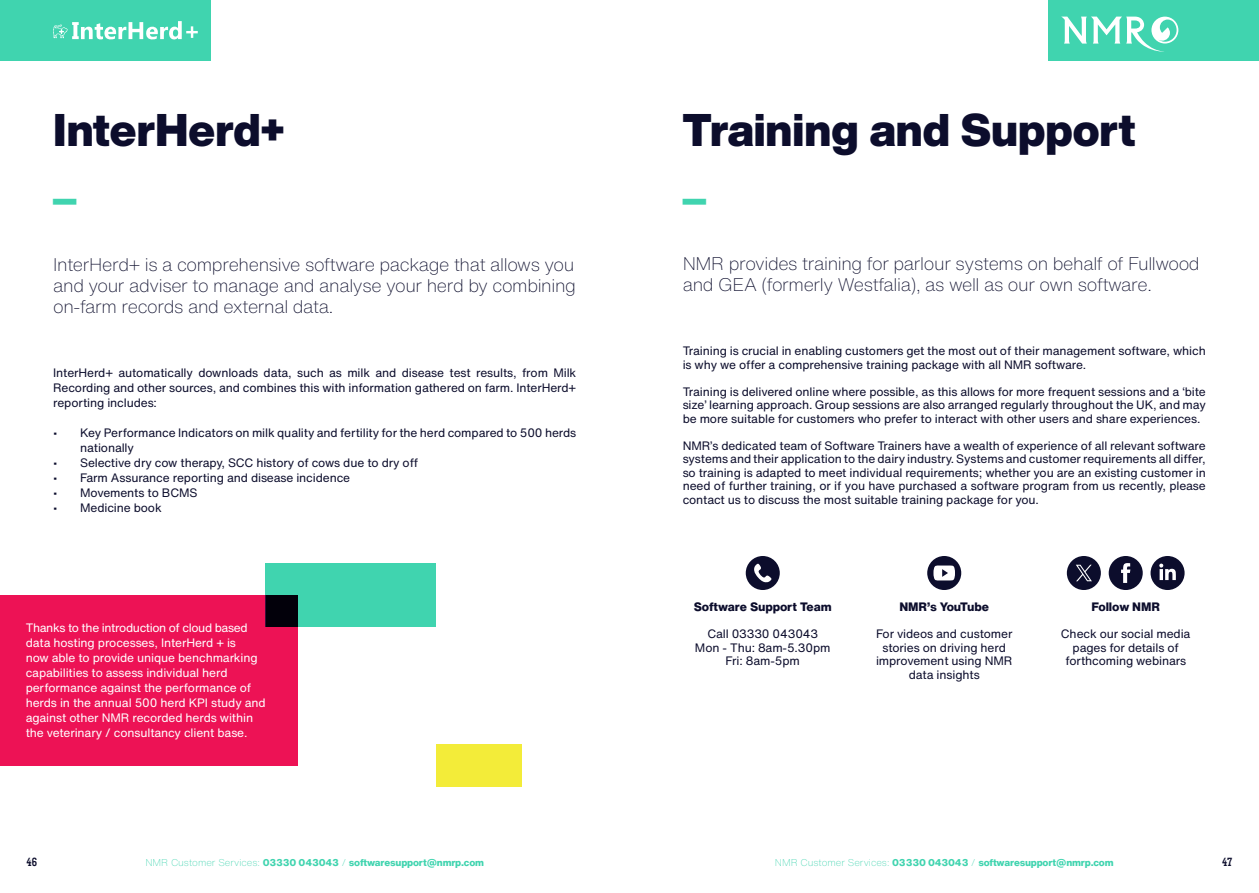
<style>
.page{position:relative;width:1259px;height:893px;background:#fff}
.page>*{position:absolute;margin:0;border:0;box-sizing:border-box;transform-origin:0 0}
.t1{font:900 45px "Helvetica Now Display";color:#0c0d2c}
.t2{font:900 45px "Helvetica Now Display";color:#40d4af}
.t3{font:200 18px/21px "Helvetica Now Text";letter-spacing:-.02em;color:#0c0d2c;text-align:justify}
.t4{font:12px/13.5px "Helvetica Now Text";letter-spacing:-.01em;color:#0c0d2c;text-align:justify}
.t5{font:12px/15px "Helvetica Now Text";letter-spacing:-.01em;color:#fff}
.t6{font:800 12px "Helvetica Now Text";letter-spacing:-.01em;color:#0c0d2c}
.t7{font:12px "Mono 45 Headline";color:#0c0d2c}
.t8{font:800 9.75px "Helvetica Now Text";letter-spacing:-.02em;color:#40d4af}
.s1{font-weight:200}
</style>
<div class="page">
<div style="left:0;top:0;width:210px;height:61px;background:#40d4af"></div>
<svg style="left:53px;top:21px;width:145px;height:19px"></svg>
<div style="left:1048px;top:0;width:211px;height:61px;background:#40d4af"></div>
<svg style="left:1062px;top:17px;width:116px;height:35px"></svg>
<svg style="left:746px;top:556px;width:34px;height:34px"></svg>
<svg style="left:927px;top:556px;width:34px;height:34px"></svg>
<svg style="left:1066px;top:556px;width:35px;height:34px"></svg>
<svg style="left:1108px;top:556px;width:34px;height:34px"></svg>
<svg style="left:1150px;top:556px;width:34px;height:34px"></svg>
<div style="left:0;top:595px;width:298px;height:170px;background:#ed1255"></div>
<div style="left:266px;top:563px;width:170px;height:64px;background:#40d4af"></div>
<div style="left:266px;top:595px;width:32px;height:32px;background:#02000a"></div>
<div style="left:436px;top:744px;width:85px;height:43px;background:#f3ec39"></div>
<p class="t1" style="left:53px;top:98px;width:233px">InterHerd+</p>
<p class="t2" style="left:53px;top:149px;width:25px">_</p>
<p class="t3" style="left:53px;top:253px;width:524px">InterHerd+ is a comprehensive software package that allows you and your adviser to manage and analyse your herd by combining on-farm records and external data.</p>
<p class="t4" style="left:53px;top:365px;width:525px;line-height:15px">InterHerd+ automatically downloads data, such as milk and disease test results, from Milk Recording and other sources, and combines this with information gathered on farm. InterHerd+ reporting includes:</p>
<p class="t4" style="left:80px;top:425px;width:497px;line-height:15px;text-indent:-27px">• Key Performance Indicators on milk quality and fertility for the herd compared to 500 herds nationally</p>
<p class="t4" style="left:53px;top:455px;width:366px">• Selective dry cow therapy, SCC history of cows due to dry off</p>
<p class="t4" style="left:53px;top:470px;width:298px">• Farm Assurance reporting and disease incidence</p>
<p class="t4" style="left:53px;top:485px;width:146px">• Movements to BCMS</p>
<p class="t4" style="left:53px;top:500px;width:110px">• Medicine book</p>
<p class="t5" style="left:26px;top:620px;width:241px">Thanks to the introduction of cloud based data hosting processes, InterHerd + is<br>now able to provide unique benchmarking capabilities to assess individual herd performance against the performance of herds in the annual 500 herd KPI study and against other NMR recorded herds within the veterinary / consultancy client base.</p>
<p class="t1" style="left:682px;top:98px;width:454px">Training and Support</p>
<p class="t2" style="left:682px;top:149px;width:25px">_</p>
<p class="t3" style="left:682px;top:252px;width:518px">NMR provides training for parlour systems on behalf of Fullwood and GEA (formerly Westfalia), as well as our own software.</p>
<p class="t4" style="left:682px;top:344px;width:525px">Training is crucial in enabling customers get the most out of their management software, which is why we offer a comprehensive training package with all NMR software.</p>
<p class="t4" style="left:682px;top:384px;width:525px">Training is delivered online where possible, as this allows for more frequent sessions and a ‘bite size’ learning approach. Group sessions are also arranged regularly throughout the UK, and may be more suitable for customers who prefer to interact with other users and share experiences.</p>
<p class="t4" style="left:682px;top:438px;width:525px">NMR’s dedicated team of Software Trainers have a wealth of experience of all relevant software systems and their application to the dairy industry. Systems and customer requirements all differ, so training is adapted to meet individual requirements; whether you are an existing customer in need of further training, or if you have purchased a software program from us recently, please contact us to discuss the most suitable training package for you.</p>
<p class="t6" style="left:694px;top:598px;width:139px">Software Support Team</p>
<p class="t4" style="left:707px;top:627px;width:112px">Call 03330 043043</p>
<p class="t4" style="left:695px;top:640px;width:137px">Mon - Thu: 8am-5.30pm</p>
<p class="t4" style="left:725px;top:654px;width:76px">Fri: 8am-5pm</p>
<p class="t6" style="left:899px;top:598px;width:91px">NMR’s YouTube</p>
<p class="t4" style="left:876px;top:627px;width:138px;text-align:center">For videos and customer stories on driving herd improvement using NMR data insights</p>
<p class="t6" style="left:1091px;top:598px;width:70px">Follow NMR</p>
<p class="t4" style="left:1061px;top:627px;width:131px;text-align:center">Check our social media pages for details of forthcoming webinars</p>
<p class="t7" style="left:27px;top:855px;width:12px">46</p>
<p class="t7" style="left:1222px;top:855px;width:12px">47</p>
<p class="t8" style="left:145px;top:855px;width:340px"><span class="s1">NMR Customer Services:</span> 03330 043043 <span class="s1">/</span> softwaresupport@nmrp.com</p>
<p class="t8" style="left:775px;top:855px;width:340px"><span class="s1">NMR Customer Services:</span> 03330 043043 <span class="s1">/</span> softwaresupport@nmrp.com</p>
</div>
